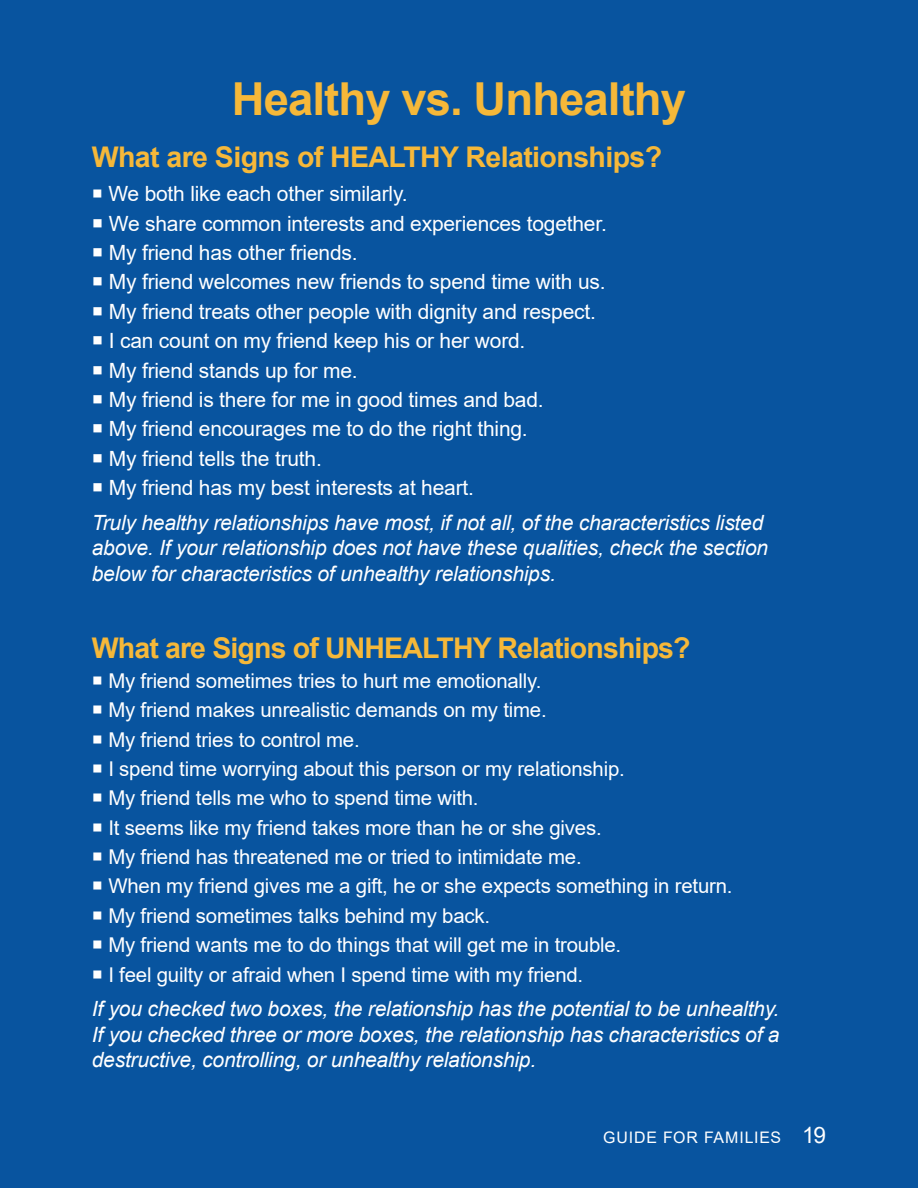
<style>
.page{position:relative;width:918px;height:1188px;background:#08549f}
.page>*{position:absolute;margin:0;border:0;box-sizing:border-box;transform-origin:0 0}
.t1{font:700 45.45px "Arial";letter-spacing:-.02em;color:#f6b839}
.t2{font:700 28.5px "Arial";letter-spacing:-.03em;color:#f6b839}
.t3{font:21px/29.4px "Arial";letter-spacing:-.01em;color:#fff}
.t4{font:italic 21px/25.5px "Arial";letter-spacing:-.01em;color:#fff}
.t5{font:20.4px/29.4px "Arial";letter-spacing:-.01em;color:#fff}
.t6{font:15.9px "Arial";letter-spacing:.055em;color:#fff}
.s1{font-size:22.65px}
</style>
<div class="page">
<h1 class="t1" style="left:232px;top:67px;width:456px">Healthy vs. Unhealthy</h1>
<h2 class="t2" style="left:92px;top:137px;width:572px">What are Signs of HEALTHY Relationships?</h2>
<p class="t3" style="left:108px;top:179px;width:500px">We both like each other similarly.<br>We share common interests and experiences together.<br>My friend has other friends.<br>My friend welcomes new friends to spend time with us.<br>My friend treats other people with dignity and respect.<br>I can count on my friend keep his or her word.<br>My friend stands up for me.<br>My friend is there for me in good times and bad.<br>My friend encourages me to do the right thing.<br>My friend tells the truth.<br>My friend has my best interests at heart.</p>
<p class="t4" style="left:92px;top:510px;width:678px">Truly healthy relationships have most, if not all, of the characteristics listed above. If your relationship does not have these qualities, check the section below for characteristics of unhealthy relationships.</p>
<h2 class="t2" style="left:92px;top:628px;width:600px">What are Signs of UNHEALTHY Relationships?</h2>
<p class="t5" style="left:108px;top:666px;width:626px">My friend sometimes tries to hurt me emotionally.<br>My friend makes unrealistic demands on my time.<br>My friend tries to control me.<br>I spend time worrying about this person or my relationship.<br>My friend tells me who to spend time with.<br>It seems like my friend takes more than he or she gives.<br>My friend has threatened me or tried to intimidate me.<br>When my friend gives me a gift, he or she expects something in return.<br>My friend sometimes talks behind my back.<br>My friend wants me to do things that will get me in trouble.<br>I feel guilty or afraid when I spend time with my friend.</p>
<p class="t4" style="left:92px;top:996px;width:689px;text-align:justify">If you checked two boxes, the relationship has the potential to be unhealthy.<br>If you checked three or more boxes, the relationship has characteristics of a destructive, controlling, or unhealthy relationship.</p>
<p class="t6" style="left:603px;top:1127px;width:225px">GUIDE FOR FAMILIES <span class="s1">19</span></p>
</div>
